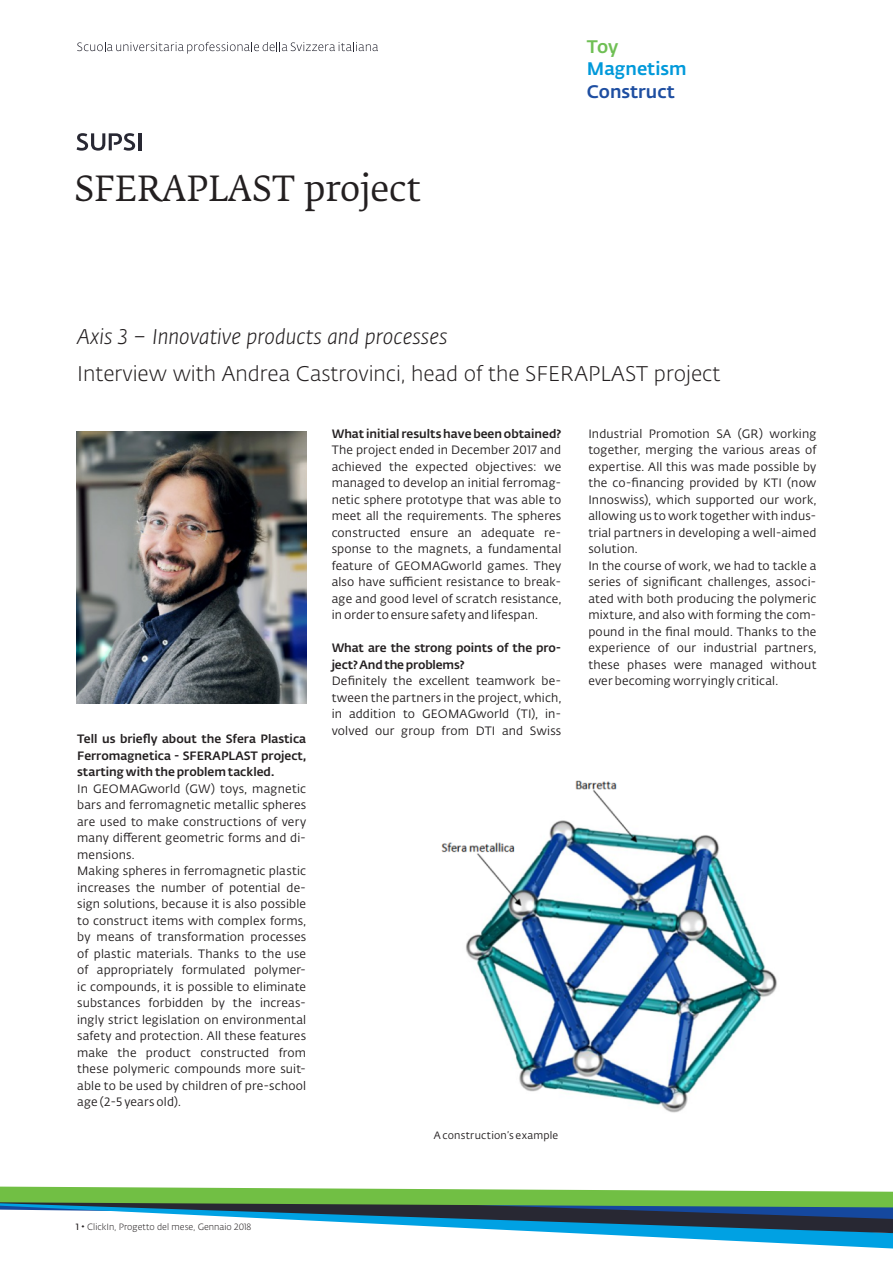
<style>
.page{position:relative;width:893px;height:1263px;background:#fff}
.page>*{position:absolute;margin:0;border:0;box-sizing:border-box;transform-origin:0 0}
.t1{font:34.5px "SUPSI Fedra Serif";color:#231f20}
.t2{font:300 21px "SUPSI Fedra Sans";color:#231f20}
.t3{font:italic 300 21px "SUPSI Fedra Sans";color:#231f20}
.t4{font:500 18px "SUPSI Fedra Sans";color:#0099da}
.t5{font:500 18px "SUPSI Fedra Sans";color:#1e4ea1}
.t6{font:500 18px "SUPSI Fedra Sans";color:#6fbf54}
.t7{font:12px/16.5px "SUPSI Fedra Sans";letter-spacing:.015em;color:#231f20}
.t8{font:500 12px/16.5px "SUPSI Fedra Sans";color:#231f20;text-align:justify}
.t9{font:10.5px "SUPSI Fedra Sans";letter-spacing:.02em;color:#231f20}
.t10{font:300 9px "SUPSI Fedra Sans";color:#231f20}
.s1{font-weight:600}
.s2{font-size:7.5px}
</style>
<div class="page">
<svg style="left:77px;top:42px;width:301px;height:12px"></svg>
<hr style="left:139px;top:133px;width:3px;height:17px;background:#282833">
<svg style="left:77px;top:133px;width:58px;height:18px"></svg>
<img style="left:77px;top:431px;width:229px;height:272px">
<img style="left:441px;top:780px;width:336px;height:333px">
<svg style="left:570px;top:1233px;width:323px;height:15px"></svg>
<svg style="left:0;top:1186px;width:893px;height:47px"></svg>
<h1 class="t1" style="left:74px;top:169px;width:348px">SFERAPLAST project</h1>
<h2 class="t3" style="left:77px;top:322px;width:372px">Axis 3 – Innovative products and processes</h2>
<h3 class="t6" style="left:587px;top:33px;width:33px">Toy</h3>
<h3 class="t4" style="left:587px;top:55px;width:101px">Magnetism</h3>
<h3 class="t5" style="left:587px;top:78px;width:89px">Construct</h3>
<h2 class="t2" style="left:77px;top:359px;width:645px">Interview with Andrea Castrovinci, head of the SFERAPLAST project</h2>
<p class="t8" style="left:77px;top:730px;width:230px">Tell us briefly about the Sfera Plastica Ferromagnetica - SFERAPLAST project, starting with the problem tackled.</p>
<p class="t7" style="left:77px;top:780px;width:230px">In GEOMAGworld (GW) toys, magnetic bars and ferromagnetic metallic spheres are used to make constructions of very many different geometric forms and di&shy;mensions.<br>Making spheres in ferromagnetic plastic increases the number of potential de&shy;sign solutions, because it is also possible to construct items with complex forms, by means of transformation processes of plastic materials. Thanks to the use of appropriately formulated polymer&shy;ic compounds, it is possible to eliminate substances forbidden by the increas&shy;ingly strict legislation on environmental safety and protection. All these features make the product constructed from these polymeric compounds more suit&shy;able to be used by children of pre-school age (2-5 years old).</p>
<p class="t8" style="left:332px;top:425px;width:231px">What initial results have been obtained?</p>
<p class="t7" style="left:332px;top:442px;width:231px;text-align:justify">The project ended in December 2017 and achieved the expected objectives: we managed to develop an initial ferromag&shy;netic sphere prototype that was able to meet all the requirements. The spheres constructed ensure an adequate re&shy;sponse to the magnets, a fundamental feature of GEOMAGworld games. They also have sufficient resistance to break&shy;age and good level of scratch resistance, in order to ensure safety and lifespan.</p>
<p class="t8" style="left:332px;top:639px;width:231px">What are the strong points of the pro&shy;ject? And the problems?</p>
<p class="t7" style="left:332px;top:673px;width:231px;text-align:justify">Definitely the excellent teamwork be&shy;tween the partners in the project, which, in addition to GEOMAGworld (TI), in&shy;volved our group from DTI and Swiss</p>
<p class="t9" style="left:434px;top:1128px;width:126px">A construction’s example</p>
<p class="t7" style="left:588px;top:425px;width:230px">Industrial Promotion SA (GR) working together, merging the various areas of expertise. All this was made possible by the co-financing provided by KTI (now Innoswiss), which supported our work, allowing us to work together with indus&shy;trial partners in developing a well-aimed solution.<br>In the course of work, we had to tackle a series of significant challenges, associ&shy;ated with both producing the polymeric mixture, and also with forming the com&shy;pound in the final mould. Thanks to the experience of our industrial partners, these phases were managed without ever becoming worryingly critical.</p>
<p class="t10" style="left:76px;top:1221px;width:177px"><span class="s1">1</span> <span class="s2">◆</span> ClickIn, Progetto del mese, Gennaio 2018</p>
</div>
